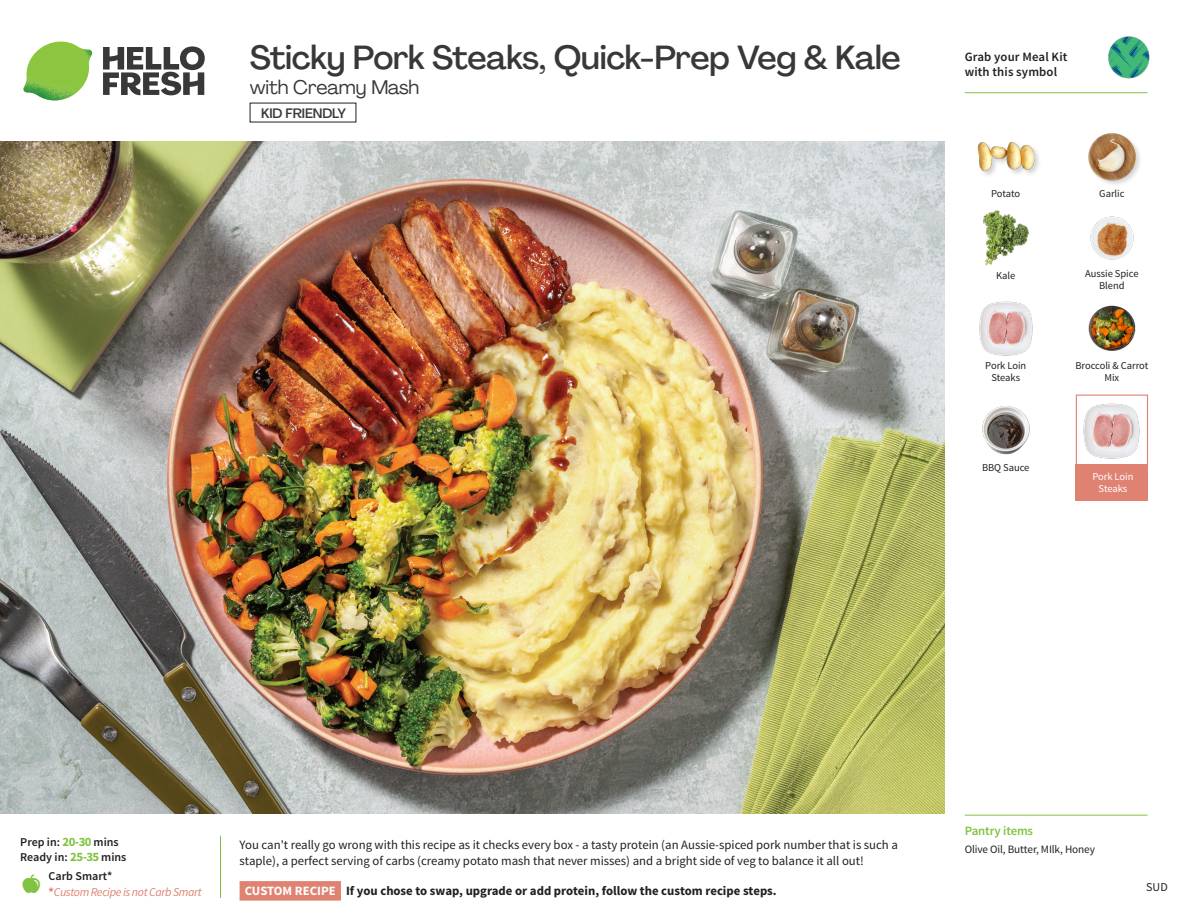
<style>
.page{position:relative;width:1188px;height:918px;background:#fff}
.page>*{position:absolute;margin:0;border:0;box-sizing:border-box;transform-origin:0 0}
._15_Titel_UK{font:500 33px "Agrandir";letter-spacing:-.015em;color:#383839}
._15_Titel_UK-2{font:19.5px "Agrandir";letter-spacing:-.01em;color:#383839}
.t1{font:500 13.5px "Agrandir";letter-spacing:-.01em;color:#383839}
.Step_6_Text_AU{font:12.75px/16.5px "Source Sans Pro";color:#231f20}
.Step_6_Text_AU-2{font:700 12.75px "Source Sans Pro";color:#231f20}
.t2{font:600 12.75px/15px "Source Sans Pro";letter-spacing:.01em;color:#231f20}
._04_Headers_Front{font:600 12.75px "Source Sans Pro";letter-spacing:-.01em;color:#81c340}
._04_Intro{font:600 12px "Source Sans Pro";color:#231f20}
._04_Intro-2{font:italic 12px "Source Sans Pro";letter-spacing:-.03em;color:#df8272}
.t3{font:12px "Source Sans Pro";color:#231f20}
._05_Pantry{font:11.25px "Source Sans Pro";letter-spacing:-.01em;color:#231f20}
._18_FRONT_ingredient{font:10.5px/12px "Source Sans Pro";letter-spacing:-.005em;color:#231f20;text-align:center}
._18_FRONT_ingredient-2{font:10.5px/12px "Source Sans Pro";letter-spacing:-.005em;color:#fff;text-align:center}
.s1{font-weight:700;font-size:12.75px;color:#81c340}
.s2{font-weight:700;font-style:normal}
.s3{color:#fff}
</style>
<div class="page">
<svg style="left:103px;top:46px;width:102px;height:49px"></svg>
<img style="left:23px;top:42px;width:69px;height:59px">
<svg style="left:220px;top:835px;width:121px;height:66px"></svg>
<img style="left:0;top:142px;width:945px;height:672px">
<div style="left:1076px;top:395px;width:72px;height:72px;border:1px solid #df8272"></div>
<div style="left:1076px;top:464px;width:72px;height:37px;background:#df8272"></div>
<img style="left:1083px;top:403px;width:57px;height:56px">
<img style="left:1089px;top:305px;width:46px;height:46px">
<img style="left:982px;top:406px;width:48px;height:49px">
<img style="left:979px;top:301px;width:54px;height:55px">
<img style="left:983px;top:210px;width:46px;height:56px">
<img style="left:1090px;top:216px;width:44px;height:44px">
<div style="left:977px;top:141px;width:65px;height:37px;background:#231f20;opacity:.2"></div>
<img style="left:977px;top:141px;width:57px;height:37px">
<img style="left:1088px;top:133px;width:52px;height:52px">
<hr style="left:965px;top:815px;width:183px;height:1px;background:#81c340">
<hr style="left:965px;top:92px;width:183px;height:1px;background:#81c340">
<img style="left:1108px;top:37px;width:41px;height:41px">
<p class="_15_Titel_UK" style="left:250px;top:37px;width:653px">Sticky Pork Steaks, Quick-Prep Veg &amp; Kale</p>
<p class="_15_Titel_UK-2" style="left:250px;top:75px;width:171px">with Creamy Mash</p>
<p class="t1" style="left:261px;top:105px;width:86px">KID FRIENDLY</p>
<p class="t2" style="left:965px;top:50px;width:104px">Grab your Meal Kit with this symbol</p>
<p class="_18_FRONT_ingredient" style="left:991px;top:188px;width:31px">Potato</p>
<p class="_18_FRONT_ingredient" style="left:1099px;top:188px;width:27px">Garlic</p>
<p class="_18_FRONT_ingredient" style="left:996px;top:270px;width:21px">Kale</p>
<p class="_18_FRONT_ingredient" style="left:985px;top:359px;width:42px">Pork Loin<br>Steaks</p>
<p class="_18_FRONT_ingredient" style="left:982px;top:462px;width:49px">BBQ Sauce</p>
<p class="_18_FRONT_ingredient" style="left:1085px;top:267px;width:55px">Aussie Spice<br>Blend</p>
<p class="_18_FRONT_ingredient" style="left:1075px;top:359px;width:74px">Broccoli &amp; Carrot<br>Mix</p>
<p class="_18_FRONT_ingredient-2" style="left:1092px;top:471px;width:42px">Pork Loin<br>Steaks</p>
<p class="_04_Intro" style="left:20px;top:835px;width:100px">Prep in: <span class="s1">20-30</span> mins</p>
<p class="_04_Intro" style="left:20px;top:850px;width:108px">Ready in: <span class="s1">25-35</span> mins</p>
<p class="_04_Intro" style="left:49px;top:869px;width:65px">Carb Smart*</p>
<p class="_04_Intro-2" style="left:49px;top:885px;width:155px"><span class="s2">*</span>Custom Recipe is not Carb Smart</p>
<p class="Step_6_Text_AU" style="left:240px;top:837px;width:660px">You can't really go wrong with this recipe as it checks every box - a tasty protein (an Aussie-spiced pork number that is such a staple), a perfect serving of carbs (creamy potato mash that never misses) and a bright side of veg to balance it all out!</p>
<p class="Step_6_Text_AU-2" style="left:245px;top:882px;width:533px"><span class="s3">CUSTOM RECIPE</span> If you chose to swap, upgrade or add protein, follow the custom recipe steps.</p>
<p class="_04_Headers_Front" style="left:965px;top:822px;width:70px">Pantry items</p>
<p class="_05_Pantry" style="left:965px;top:842px;width:132px">Olive Oil, Butter, MIlk, Honey</p>
<p class="t3" style="left:1146px;top:879px;width:23px">SUD</p>
</div>
